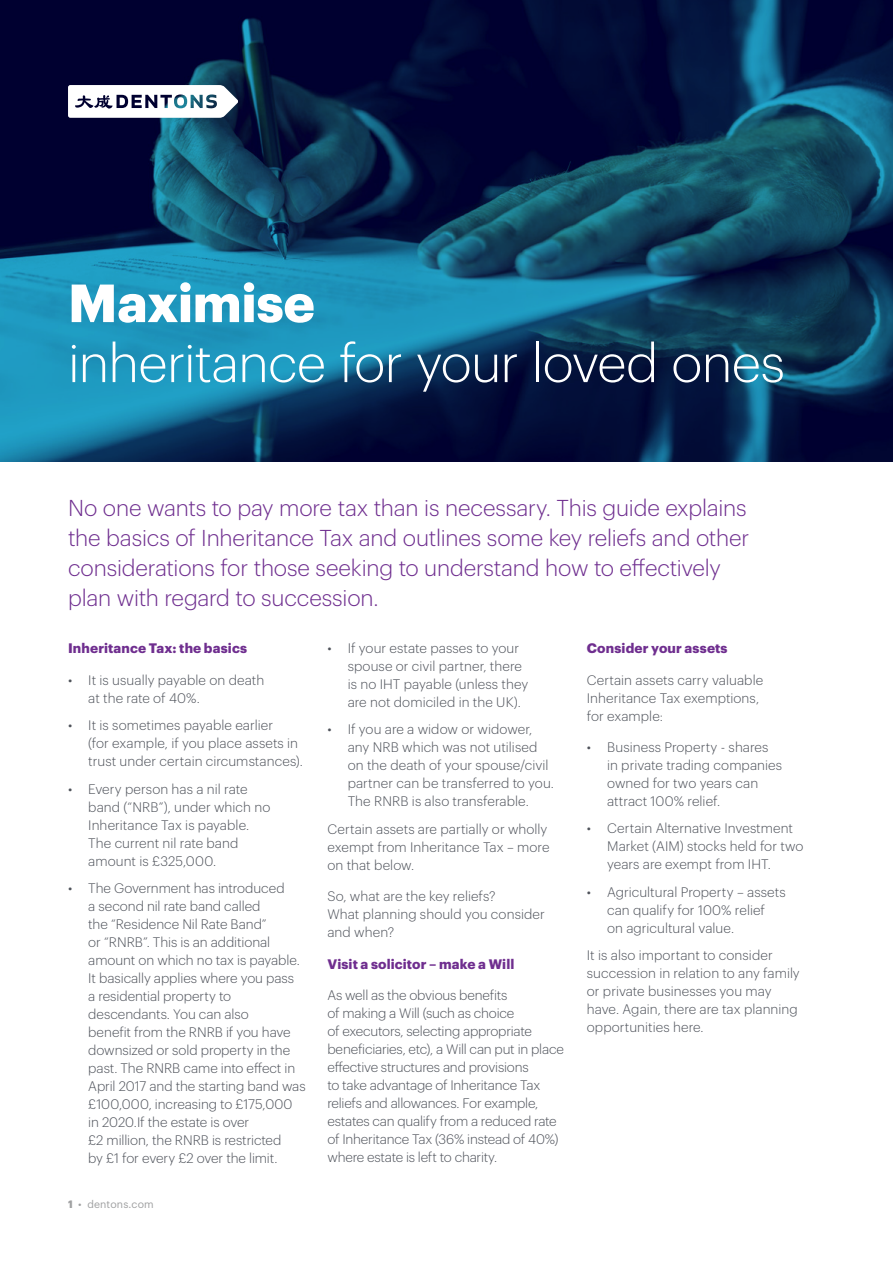
<style>
.page{position:relative;width:893px;height:1263px;background:#fff}
.page>*{position:absolute;margin:0;border:0;box-sizing:border-box;transform-origin:0 0}
.t1{font:300 52.5px "Dentons Sans";letter-spacing:-.015em;color:#fff}
.t2{font:700 52.5px "Dentons Sans";letter-spacing:-.005em;color:#fff}
.t3{font:300 22.5px/30px "Dentons Sans";letter-spacing:-.01em;color:#6f2e8f}
.t4{font:300 13.5px/18px "Dentons Sans";color:#4e525a}
.t5{font:700 13.5px "Dentons Sans";letter-spacing:.01em;color:#6f2e8f}
.t6{font:10.5px "Dentons Sans";letter-spacing:.015em;color:#9fa0a1}
.s1{font-weight:700}
</style>
<div class="page">
<svg style="left:0;top:0;width:893px;height:462px;background:#0c3a60"></svg>
<svg style="left:68px;top:85px;width:170px;height:33px"></svg>
<h1 class="t2" style="left:68px;top:262px;width:248px">Maximise</h1>
<h1 class="t1" style="left:68px;top:325px;width:718px">inheritance for your loved ones</h1>
<h2 class="t3" style="left:68px;top:491px;width:683px">No one wants to pay more tax than is necessary. This guide explains the basics of Inheritance Tax and outlines some key reliefs and other considerations for those seeking to understand how to effectively plan with regard to succession.</h2>
<p class="t5" style="left:68px;top:638px;width:181px">Inheritance Tax: the basics</p>
<p class="t4" style="left:88px;top:670px;width:177px;text-indent:-20px">• It is usually payable on death at the rate of 40%.</p>
<p class="t4" style="left:88px;top:715px;width:216px;text-indent:-20px">• It is sometimes payable earlier<br>(for example, if you place assets in trust under certain circumstances).</p>
<p class="t4" style="left:88px;top:779px;width:184px;text-indent:-20px">• Every person has a nil rate band (“NRB”), under which no<br>Inheritance Tax is payable.<br>The current nil rate band amount is £325,000.</p>
<p class="t4" style="left:88px;top:878px;width:219px;text-indent:-20px">• The Government has introduced<br>a second nil rate band called<br>the “Residence Nil Rate Band”<br>or “RNRB”. This is an additional amount on which no tax is payable.<br>It basically applies where you pass<br>a residential property to descendants. You can also<br>benefit from the RNRB if you have downsized or sold property in the past. The RNRB came into effect in<br>April 2017 and the starting band was £100,000, increasing to £175,000 in 2020.If the estate is over<br>£2 million, the RNRB is restricted<br>by £1 for every £2 over the limit.</p>
<p class="t4" style="left:348px;top:638px;width:182px;text-indent:-20px">• If your estate passes to your spouse or civil partner, there is no IHT payable (unless they are not domiciled in the UK).</p>
<p class="t4" style="left:348px;top:719px;width:208px;text-indent:-20px">• If you are a widow or widower, any NRB which was not utilised on the death of your spouse/civil partner can be transferred to you.<br>The RNRB is also transferable.</p>
<p class="t4" style="left:327px;top:819px;width:224px">Certain assets are partially or wholly exempt from Inheritance Tax – more on that below.</p>
<p class="t4" style="left:327px;top:886px;width:219px">So, what are the key reliefs?<br>What planning should you consider and when?</p>
<p class="t5" style="left:327px;top:953px;width:188px">Visit a solicitor – make a Will</p>
<p class="t4" style="left:327px;top:985px;width:238px">As well as the obvious benefits<br>of making a Will (such as choice<br>of executors, selecting appropriate beneficiaries, etc), a Will can put in place effective structures and provisions<br>to take advantage of Inheritance Tax reliefs and allowances. For example, estates can qualify from a reduced rate of Inheritance Tax (36% instead of 40%) where estate is left to charity.</p>
<p class="t5" style="left:587px;top:638px;width:142px">Consider your assets</p>
<p class="t4" style="left:587px;top:670px;width:178px">Certain assets carry valuable<br>Inheritance Tax exemptions, for example:</p>
<p class="t4" style="left:607px;top:737px;width:177px;text-indent:-20px">• Business Property - shares in private trading companies owned for two years can attract 100% relief.</p>
<p class="t4" style="left:607px;top:818px;width:198px;text-indent:-20px">• Certain Alternative Investment<br>Market (AIM) stocks held for two years are exempt from IHT.</p>
<p class="t4" style="left:607px;top:882px;width:180px;text-indent:-20px">• Agricultural Property – assets can qualify for 100% relief<br>on agricultural value.</p>
<p class="t4" style="left:587px;top:945px;width:214px">It is also important to consider succession in relation to any family or private businesses you may have. Again, there are tax planning opportunities here.</p>
<p class="t6" style="left:68px;top:1196px;width:87px"><span class="s1">1</span> • dentons.com</p>
</div>
